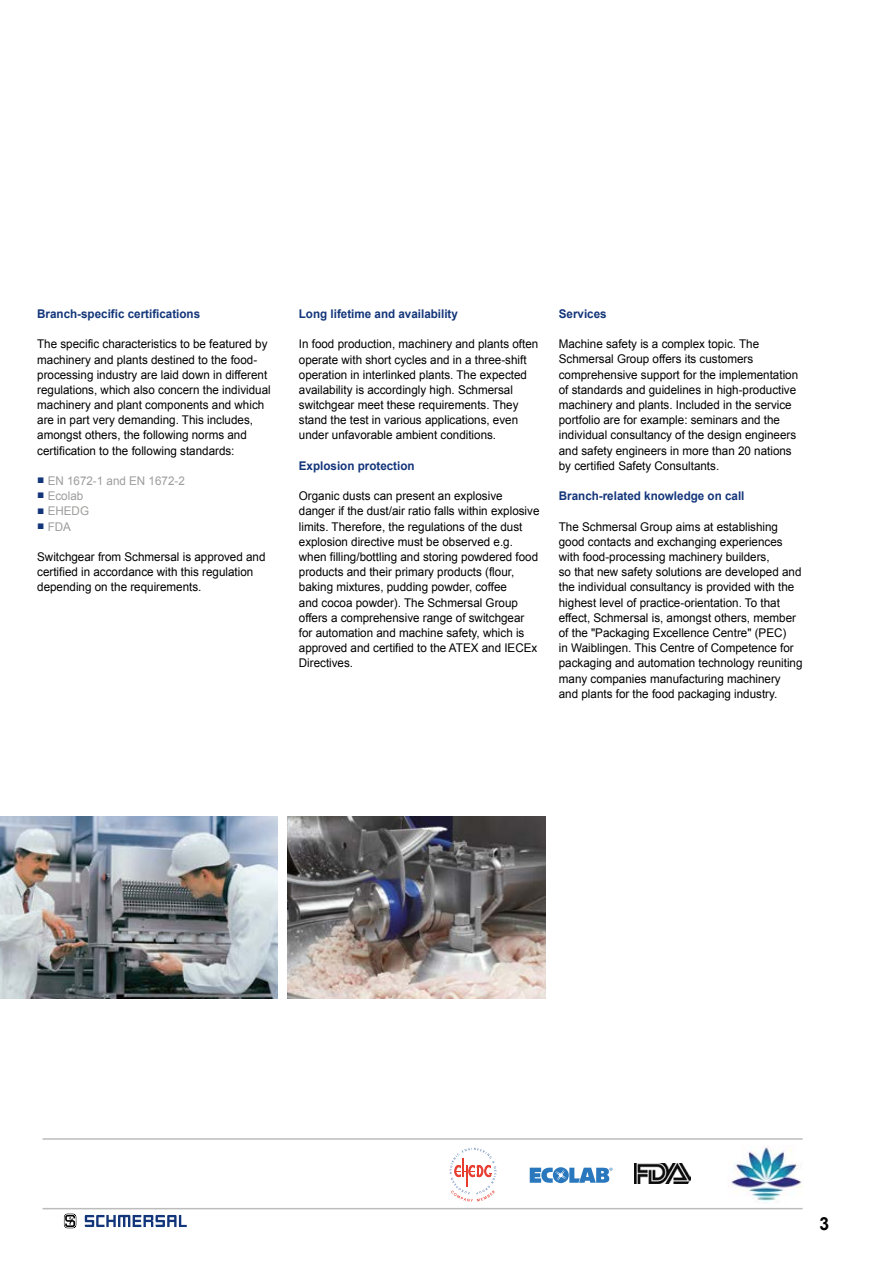
<style>
.page{position:relative;width:893px;height:1263px;background:#fff}
.page>*{position:absolute;margin:0;border:0;box-sizing:border-box;transform-origin:0 0}
.t1{font:700 18px "Arial";color:#000}
.t2{font:12px/15.1px "Arial";color:#000}
.t3{font:700 12px "Arial";color:#13357a}
.t4{font:12px "Arial";color:#9d9d9c}
</style>
<div class="page">
<svg style="left:64px;top:1213px;width:12px;height:15px"></svg>
<svg style="left:85px;top:1215px;width:102px;height:12px"></svg>
<img style="left:288px;top:817px;width:258px;height:182px">
<hr style="left:43px;top:1208px;width:760px;height:1px;background:#bcbcbc">
<hr style="left:43px;top:1138px;width:760px;height:2px;background:#bcbcbc">
<img style="left:0;top:817px;width:277px;height:182px">
<img style="left:634px;top:1164px;width:56px;height:19px">
<img style="left:731px;top:1147px;width:72px;height:55px">
<svg style="left:530px;top:1167px;width:82px;height:16px"></svg>
<svg style="left:450px;top:1148px;width:46px;height:54px"></svg>
<p class="t3" style="left:37px;top:306px;width:165px">Branch-specific certifications</p>
<p class="t2" style="left:37px;top:337px;width:235px">The specific characteristics to be featured by machinery and plants destined to the food&shy;processing industry are laid down in different regulations, which also concern the individual machinery and plant components and which are in part very demanding. This includes, amongst others, the following norms and certification to the following standards:</p>
<p class="t4" style="left:37px;top:473px;width:149px"><sup>■</sup> EN 1672-1 and EN 1672-2</p>
<p class="t4" style="left:37px;top:488px;width:48px"><sup>■</sup> Ecolab</p>
<p class="t4" style="left:37px;top:503px;width:53px"><sup>■</sup> EHEDG</p>
<p class="t4" style="left:37px;top:519px;width:35px"><sup>■</sup> FDA</p>
<p class="t2" style="left:37px;top:549px;width:230px">Switchgear from Schmersal is approved and certified in accordance with this regulation depending on the requirements.</p>
<p class="t3" style="left:299px;top:306px;width:161px">Long lifetime and availability</p>
<p class="t2" style="left:299px;top:337px;width:241px">In food production, machinery and plants often operate with short cycles and in a three-shift operation in interlinked plants. The expected availability is accordingly high. Schmersal switchgear meet these requirements. They stand the test in various applications, even under unfavorable ambient conditions.</p>
<p class="t3" style="left:299px;top:458px;width:117px">Explosion protection</p>
<p class="t2" style="left:299px;top:489px;width:242px">Organic dusts can present an explosive danger if the dust/air ratio falls within explosive limits. Therefore, the regulations of the dust explosion directive must be observed e.g. when filling/bottling and storing powdered food products and their primary products (flour, baking mixtures, pudding powder, coffee<br>and cocoa powder). The Schmersal Group offers a comprehensive range of switchgear for automation and machine safety, which is approved and certified to the ATEX and IECEx Directives.</p>
<p class="t3" style="left:559px;top:306px;width:49px">Services</p>
<p class="t2" style="left:559px;top:337px;width:241px">Machine safety is a complex topic. The Schmersal Group offers its customers comprehensive support for the implementation of standards and guidelines in high-productive machinery and plants. Included in the service portfolio are for example: seminars and the individual consultancy of the design engineers and safety engineers in more than 20 nations by certified Safety Consultants.</p>
<p class="t3" style="left:559px;top:488px;width:187px">Branch-related knowledge on call</p>
<p class="t2" style="left:559px;top:519px;width:245px">The Schmersal Group aims at establishing good contacts and exchanging experiences with food-processing machinery builders,<br>so that new safety solutions are developed and the individual consultancy is provided with the highest level of practice-orientation. To that effect, Schmersal is, amongst others, member of the "Packaging Excellence Centre" (PEC)<br>in Waiblingen. This Centre of Competence for packaging and automation technology reuniting many companies manufacturing machinery and plants for the food packaging industry.</p>
<h1 class="t1" style="left:819px;top:1211px;width:11px">3</h1>
</div>
